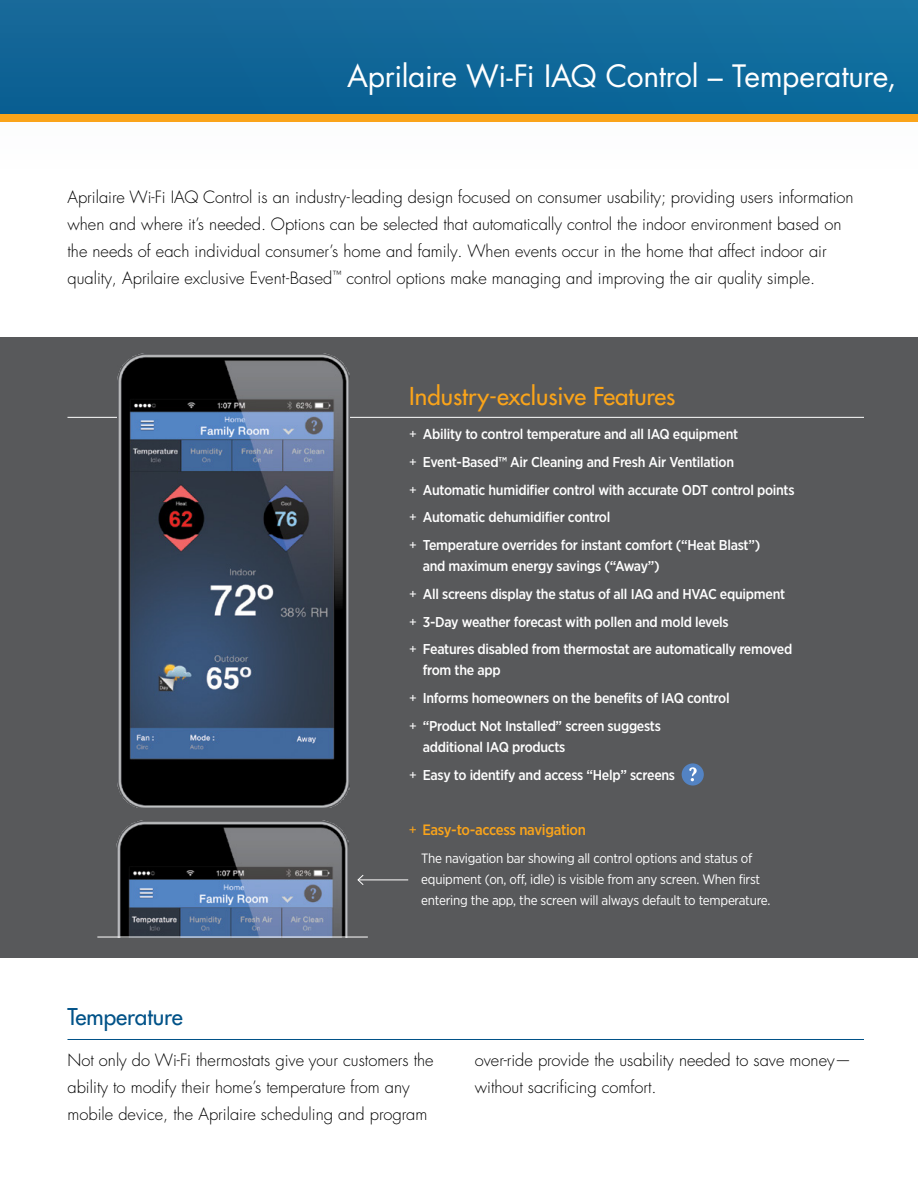
<style>
.page{position:relative;width:918px;height:1188px;background:#fff}
.page>*{position:absolute;margin:0;border:0;box-sizing:border-box;transform-origin:0 0}
.t1{font:30px "Futura LT Pro";letter-spacing:-.015em;color:#fff}
.t2{font:500 24px "Futura LT Pro";color:#faa41a}
.t3{font:500 22.5px "Futura LT Pro";color:#005288}
.t4{font:300 16.5px/27px "Futura LT Pro";color:#000}
.t5{font:500 15px "Gotham Narrow";letter-spacing:-.02em;color:#faa41a}
.t6{font:500 14.25px/27.8px "Gotham Narrow";letter-spacing:-.02em;color:#fff}
.t7{font:13.5px/21px "Gotham Narrow";letter-spacing:-.02em;color:#fff}
.s1{font-weight:400}
</style>
<div class="page">
<div style="left:0;top:338px;width:918px;height:620px;background:#58595b"></div>
<svg style="left:0;top:0;width:918px;height:122px;background:#126898"></svg>
<div style="left:0;top:114px;width:918px;height:7px;background:#faa41a"></div>
<hr style="left:68px;top:1039px;width:796px;height:1px;background:#005288">
<hr style="left:68px;top:417px;width:796px;height:1px;background:#fff">
<img style="left:118px;top:353px;width:232px;height:455px">
<div style="left:682px;top:763px;width:22px;height:23px;background:#5383c3;border-radius:50%"></div>
<svg style="left:689px;top:767px;width:8px;height:14px"></svg>
<img style="left:117px;top:821px;width:231px;height:116px">
<hr style="left:97px;top:937px;width:271px;height:1px;background:#fff">
<hr style="left:358px;top:880px;width:50px;height:1px;background:#fff">
<svg style="left:357px;top:874px;width:7px;height:11px"></svg>
<h1 class="t1" style="left:347px;top:56px;width:551px">Aprilaire Wi-Fi IAQ Control – Temperature,</h1>
<p class="t4" style="left:68px;top:183px;width:788px">Aprilaire Wi-Fi IAQ Control is an industry-leading design focused on consumer usability; providing users information when and where it’s needed. Options can be selected that automatically control the indoor environment based on the needs of each individual consumer’s home and family. When events occur in the home that affect indoor air quality, Aprilaire exclusive Event-Based<sup>™</sup> control options make managing and improving the air quality simple.</p>
<h2 class="t2" style="left:409px;top:378px;width:268px">Industry-exclusive Features</h2>
<p class="t6" style="left:409px;top:420px;width:387px"><span class="s1">+</span> Ability to control temperature and all IAQ equipment<br><span class="s1">+</span> Event-Based™ Air Cleaning and Fresh Air Ventilation<br><span class="s1">+</span> Automatic humidifier control with accurate ODT control points <span class="s1">+</span> Automatic dehumidifier control<br><span class="s1">+</span> Temperature overrides for instant comfort (“Heat Blast”)</p>
<p class="t6" style="left:409px;top:552px;width:385px;text-indent:13px">and maximum energy savings (“Away”)<br><span class="s1">+</span> All screens display the status of all IAQ and HVAC equipment <span class="s1">+</span> 3-Day weather forecast with pollen and mold levels<br><span class="s1">+</span> Features disabled from thermostat are automatically removed</p>
<p class="t6" style="left:409px;top:656px;width:322px;text-indent:13px">from the app<br><span class="s1">+</span> Informs homeowners on the benefits of IAQ control <span class="s1">+</span> “Product Not Installed” screen suggests</p>
<p class="t6" style="left:409px;top:733px;width:267px;text-indent:13px">additional IAQ products<br><span class="s1">+</span> Easy to identify and access “Help” screens</p>
<p class="t5" style="left:409px;top:820px;width:179px"><span class="s1">+</span> Easy-to-access navigation</p>
<p class="t7" style="left:421px;top:847px;width:351px">The navigation bar showing all control options and status of equipment (on, off, idle) is visible from any screen. When first entering the app, the screen will always default to temperature.</p>
<h3 class="t3" style="left:68px;top:1000px;width:117px">Temperature</h3>
<p class="t4" style="left:68px;top:1047px;width:368px">Not only do Wi-Fi thermostats give your customers the ability to modify their home’s temperature from any mobile device, the Aprilaire scheduling and program</p>
<p class="t4" style="left:475px;top:1047px;width:378px">over-ride provide the usability needed to save money— without sacrificing comfort.</p>
</div>
